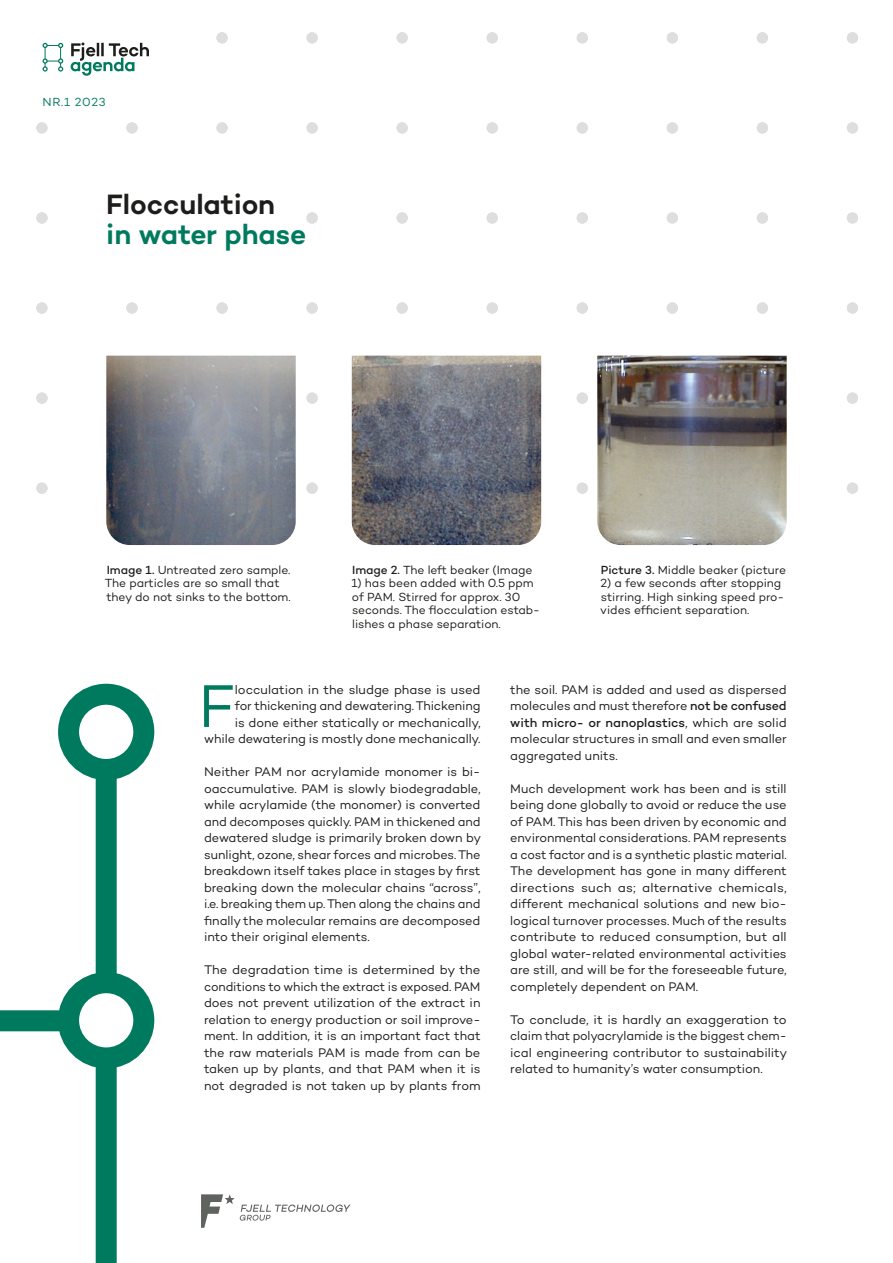
<style>
.page{position:relative;width:893px;height:1263px;background:#fff}
.page>*{position:absolute;margin:0;border:0;box-sizing:border-box;transform-origin:0 0}
.t1{font:61.35px "Campton";color:#007a5e}
.t2{font:600 28.5px "Campton";color:#1d1d1b}
.t3{font:600 28.5px "Campton";letter-spacing:-.005em;color:#007a5e}
.t4{font:12.75px/16.5px "Campton";letter-spacing:-.005em;color:#1d1d1b;text-align:justify}
.t5{font:12px/13.5px "Campton";letter-spacing:-.005em;color:#1d1d1b}
.t6{font:12px "Campton";letter-spacing:.05em;color:#007a5e}
.s1{font-weight:500}
</style>
<div class="page">
<div style="left:216px;top:32px;width:12px;height:11px;background:#dedede;border-radius:50%"></div>
<div style="left:306px;top:32px;width:12px;height:11px;background:#dedede;border-radius:50%"></div>
<div style="left:397px;top:32px;width:11px;height:11px;background:#dedede;border-radius:50%"></div>
<div style="left:487px;top:32px;width:11px;height:11px;background:#dedede;border-radius:50%"></div>
<div style="left:577px;top:32px;width:11px;height:11px;background:#dedede;border-radius:50%"></div>
<div style="left:667px;top:32px;width:11px;height:11px;background:#dedede;border-radius:50%"></div>
<div style="left:757px;top:32px;width:11px;height:11px;background:#dedede;border-radius:50%"></div>
<div style="left:847px;top:32px;width:11px;height:11px;background:#dedede;border-radius:50%"></div>
<svg style="left:36px;top:122px;width:12px;height:12px"></svg>
<div style="left:126px;top:122px;width:12px;height:12px;background:#dedede;border-radius:50%"></div>
<svg style="left:216px;top:122px;width:12px;height:12px"></svg>
<svg style="left:306px;top:122px;width:12px;height:12px"></svg>
<div style="left:397px;top:122px;width:11px;height:12px;background:#dedede;border-radius:50%"></div>
<div style="left:487px;top:122px;width:11px;height:12px;background:#dedede;border-radius:50%"></div>
<div style="left:577px;top:122px;width:11px;height:12px;background:#dedede;border-radius:50%"></div>
<div style="left:667px;top:122px;width:11px;height:12px;background:#dedede;border-radius:50%"></div>
<div style="left:757px;top:122px;width:11px;height:12px;background:#dedede;border-radius:50%"></div>
<div style="left:847px;top:122px;width:11px;height:12px;background:#dedede;border-radius:50%"></div>
<svg style="left:36px;top:212px;width:12px;height:12px"></svg>
<div style="left:306px;top:212px;width:12px;height:12px;background:#dedede;border-radius:50%"></div>
<div style="left:397px;top:212px;width:11px;height:12px;background:#dedede;border-radius:50%"></div>
<div style="left:487px;top:212px;width:11px;height:12px;background:#dedede;border-radius:50%"></div>
<div style="left:577px;top:212px;width:11px;height:12px;background:#dedede;border-radius:50%"></div>
<div style="left:667px;top:212px;width:11px;height:12px;background:#dedede;border-radius:50%"></div>
<div style="left:757px;top:212px;width:11px;height:12px;background:#dedede;border-radius:50%"></div>
<div style="left:847px;top:212px;width:11px;height:12px;background:#dedede;border-radius:50%"></div>
<svg style="left:36px;top:302px;width:12px;height:12px"></svg>
<svg style="left:126px;top:302px;width:12px;height:12px"></svg>
<svg style="left:216px;top:302px;width:12px;height:12px"></svg>
<div style="left:306px;top:302px;width:12px;height:12px;background:#dedede;border-radius:50%"></div>
<div style="left:397px;top:302px;width:11px;height:12px;background:#dedede;border-radius:50%"></div>
<div style="left:487px;top:302px;width:11px;height:12px;background:#dedede;border-radius:50%"></div>
<div style="left:577px;top:302px;width:11px;height:12px;background:#dedede;border-radius:50%"></div>
<div style="left:667px;top:302px;width:11px;height:12px;background:#dedede;border-radius:50%"></div>
<div style="left:757px;top:302px;width:11px;height:12px;background:#dedede;border-radius:50%"></div>
<div style="left:847px;top:302px;width:11px;height:12px;background:#dedede;border-radius:50%"></div>
<div style="left:36px;top:392px;width:12px;height:12px;background:#dedede;border-radius:50%"></div>
<svg style="left:306px;top:392px;width:12px;height:12px"></svg>
<div style="left:577px;top:392px;width:11px;height:12px;background:#dedede;border-radius:50%"></div>
<div style="left:847px;top:392px;width:11px;height:12px;background:#dedede;border-radius:50%"></div>
<div style="left:36px;top:483px;width:12px;height:11px;background:#dedede;border-radius:50%"></div>
<div style="left:306px;top:483px;width:12px;height:11px;background:#dedede;border-radius:50%"></div>
<div style="left:577px;top:483px;width:11px;height:11px;background:#dedede;border-radius:50%"></div>
<div style="left:847px;top:483px;width:11px;height:11px;background:#dedede;border-radius:50%"></div>
<img style="left:106px;top:356px;width:190px;height:189px">
<img style="left:352px;top:356px;width:189px;height:189px">
<img style="left:597px;top:356px;width:190px;height:189px">
<svg style="left:71px;top:43px;width:78px;height:33px"></svg>
<svg style="left:43px;top:43px;width:20px;height:29px"></svg>
<svg style="left:201px;top:1194px;width:150px;height:34px"></svg>
<div style="left:96px;top:732px;width:21px;height:531px;background:#007a5e"></div>
<svg style="left:69px;top:694px;width:75px;height:75px"></svg>
<div style="left:58px;top:684px;width:96px;height:96px;border:21px solid #007a5e;border-radius:50%"></div>
<div style="left:0;top:1010px;width:115px;height:21px;background:#007a5e"></div>
<svg style="left:69px;top:983px;width:75px;height:75px;fill:#fff"></svg>
<div style="left:58px;top:972px;width:96px;height:96px;border:21px solid #007a5e;border-radius:50%"></div>
<p class="t6" style="left:43px;top:95px;width:65px">NR.1 2023</p>
<h2 class="t2" style="left:106px;top:186px;width:171px">Flocculation</h2>
<h2 class="t3" style="left:106px;top:216px;width:201px">in water phase</h2>
<p class="t5" style="left:105px;top:563px;width:187px"><span class="s1">Image 1.</span> Untreated zero sample.<br>The particles are so small that they do not sinks to the bottom.</p>
<p class="t5" style="left:352px;top:563px;width:182px"><span class="s1">Image 2.</span> The left beaker (Image</p>
<p class="t5" style="left:351px;top:576px;width:190px">1) has been added with 0.5 ppm of PAM. Stirred for approx. 30 seconds. The flocculation estab&shy;lishes a phase separation.</p>
<p class="t5" style="left:601px;top:563px;width:187px"><span class="s1">Picture 3.</span> Middle beaker (picture</p>
<p class="t5" style="left:600px;top:576px;width:185px">2) a few seconds after stopping stirring. High sinking speed pro&shy;vides efficient separation.</p>
<p class="t4" style="left:204px;top:681px;width:278px;text-align:right">locculation in the sludge phase is used<br>for thickening and dewatering. Thickening<br>is done either statically or mechanically, while dewatering is mostly done mechanically.</p>
<p class="t4" style="left:204px;top:763px;width:278px">Neither PAM nor acrylamide monomer is bi&shy;oaccumulative. PAM is slowly biodegradable, while acrylamide (the monomer) is converted and decomposes quickly. PAM in thickened and dewatered sludge is primarily broken down by sunlight, ozone, shear forces and microbes. The breakdown itself takes place in stages by first breaking down the molecular chains “across”, i.e. breaking them up. Then along the chains and finally the molecular remains are decomposed into their original elements.</p>
<p class="t4" style="left:204px;top:961px;width:278px">The degradation time is determined by the conditions to which the extract is exposed. PAM does not prevent utilization of the extract in relation to energy production or soil improve&shy;ment. In addition, it is an important fact that the raw materials PAM is made from can be taken up by plants, and that PAM when it is not degraded is not taken up by plants from</p>
<h1 class="t1" style="left:198px;top:668px;width:38px">F</h1>
<p class="t4" style="left:510px;top:681px;width:278px">the soil. PAM is added and used as dispersed molecules and must therefore <span class="s1">not be confused with micro- or nanoplastics</span>, which are solid molecular structures in small and even smaller aggregated units.</p>
<p class="t4" style="left:510px;top:780px;width:278px">Much development work has been and is still being done globally to avoid or reduce the use of PAM. This has been driven by economic and environmental considerations. PAM represents a cost factor and is a synthetic plastic material.<br>The development has gone in many different directions such as; alternative chemicals, different mechanical solutions and new bio&shy;logical turnover processes. Much of the results contribute to reduced consumption, but all global water-related environmental activities are still, and will be for the foreseeable future, completely dependent on PAM.</p>
<p class="t4" style="left:510px;top:1011px;width:278px">To conclude, it is hardly an exaggeration to claim that polyacrylamide is the biggest chem&shy;ical engineering contributor to sustainability related to humanity’s water consumption.</p>
</div>
